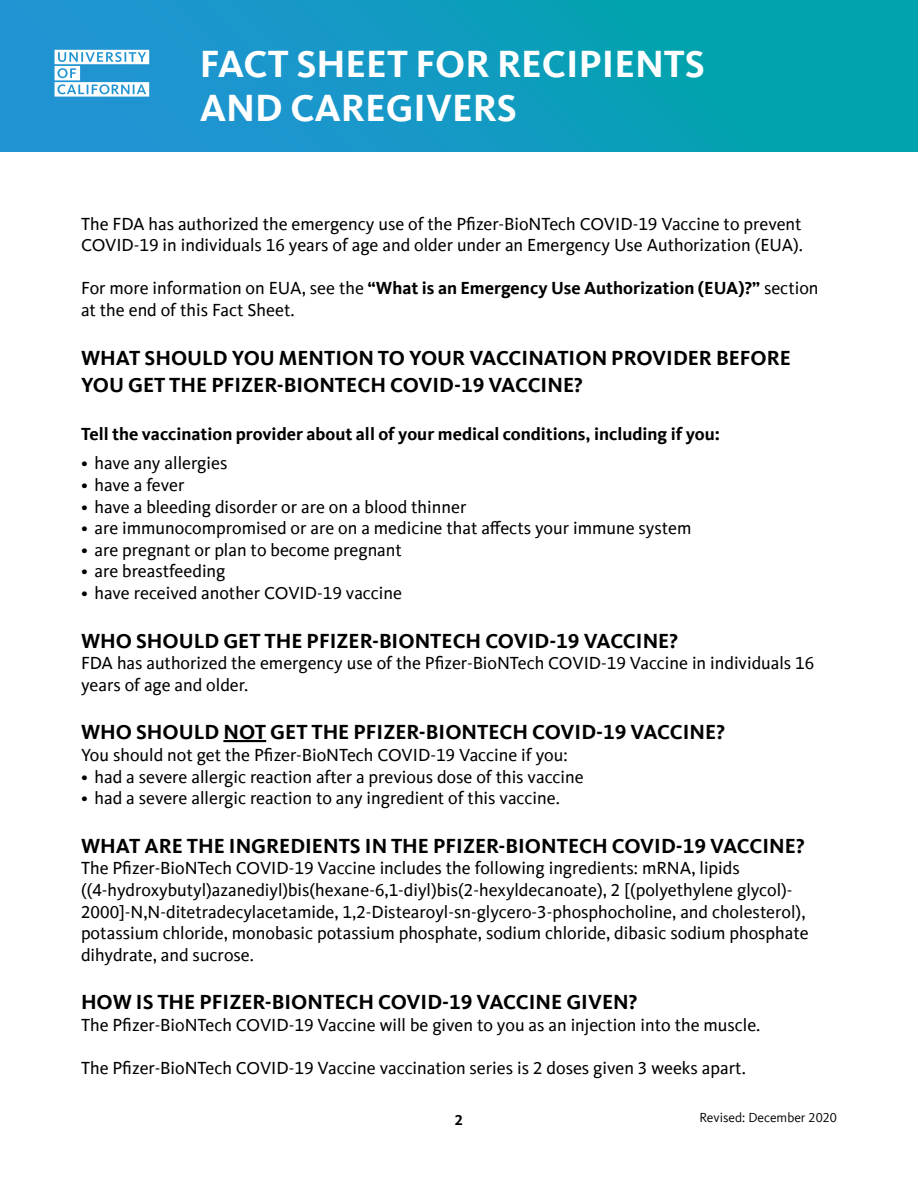
<style>
.page{position:relative;width:918px;height:1188px;background:#fff}
.page>*{position:absolute;margin:0;border:0;box-sizing:border-box;transform-origin:0 0}
.t1{font:700 39px "Kievit Offc Pro";color:#fff}
.CAPS_H1{font:700 21px/27px "Kievit Offc Pro";color:#000}
.t2{font:18px/21.6px "Kievit Offc Pro";color:#000}
.t3{font:700 18px "Kievit Offc Pro";color:#000}
.t4{font:700 15px "Kievit Offc Pro";color:#000}
.t5{font:13.5px "Kievit Offc Pro";color:#000}
.s1{font-weight:700}
</style>
<div class="page">
<div style="left:0;top:0;width:918px;height:152px;background:linear-gradient(to right,#2691d9,#00a5a7)"></div>
<svg style="left:1px;top:0;width:371px;height:116px;background:#289bd0"></svg>
<hr style="left:223px;top:740px;width:43px;height:2px;background:#000">
<p class="t1" style="left:200px;top:41px;width:507px">FACT SHEET FOR RECIPIENTS</p>
<p class="t1" style="left:200px;top:84px;width:319px">AND CAREGIVERS</p>
<p class="t2" style="left:81px;top:213px;width:724px">The FDA has authorized the emergency use of the Pfizer-BioNTech COVID-19 Vaccine to prevent<br>COVID-19 in individuals 16 years of age and older under an Emergency Use Authorization (EUA).</p>
<p class="t2" style="left:81px;top:278px;width:739px">For more information on EUA, see the <span class="s1">“What is an Emergency Use Authorization (EUA)?”</span> section at the end of this Fact Sheet.</p>
<p class="CAPS_H1" style="left:81px;top:344px;width:711px">WHAT SHOULD YOU MENTION TO YOUR VACCINATION PROVIDER BEFORE<br>YOU GET THE PFIZER-BIONTECH COVID-19 VACCINE?</p>
<p class="t3" style="left:81px;top:423px;width:640px">Tell the vaccination provider about all of your medical conditions, including if you:</p>
<p class="t2" style="left:81px;top:452px;width:148px">• have any allergies</p>
<p class="t2" style="left:81px;top:474px;width:105px">• have a fever</p>
<p class="t2" style="left:81px;top:496px;width:387px">• have a bleeding disorder or are on a blood thinner</p>
<p class="t2" style="left:81px;top:517px;width:612px">• are immunocompromised or are on a medicine that affects your immune system</p>
<p class="t2" style="left:81px;top:539px;width:322px">• are pregnant or plan to become pregnant</p>
<p class="t2" style="left:81px;top:560px;width:146px">• are breastfeeding</p>
<p class="t2" style="left:81px;top:582px;width:323px">• have received another COVID-19 vaccine</p>
<p class="CAPS_H1" style="left:81px;top:627px;width:599px">WHO SHOULD GET THE PFIZER-BIONTECH COVID-19 VACCINE?</p>
<p class="t2" style="left:81px;top:652px;width:735px">FDA has authorized the emergency use of the Pfizer-BioNTech COVID-19 Vaccine in individuals 16 years of age and older.</p>
<p class="CAPS_H1" style="left:81px;top:719px;width:646px">WHO SHOULD NOT GET THE PFIZER-BIONTECH COVID-19 VACCINE?</p>
<p class="t2" style="left:81px;top:744px;width:488px">You should not get the Pfizer-BioNTech COVID-19 Vaccine if you:</p>
<p class="t2" style="left:81px;top:766px;width:504px">• had a severe allergic reaction after a previous dose of this vaccine</p>
<p class="t2" style="left:81px;top:787px;width:480px">• had a severe allergic reaction to any ingredient of this vaccine.</p>
<p class="CAPS_H1" style="left:81px;top:832px;width:725px">WHAT ARE THE INGREDIENTS IN THE PFIZER-BIONTECH COVID-19 VACCINE?</p>
<p class="t2" style="left:81px;top:857px;width:729px">The Pfizer-BioNTech COVID-19 Vaccine includes the following ingredients: mRNA, lipids ((4-hydroxybutyl)azanediyl)bis(hexane-6,1-diyl)bis(2-hexyldecanoate), 2 [(polyethylene glycol)- 2000]-N,N-ditetradecylacetamide, 1,2-Distearoyl-sn-glycero-3-phosphocholine, and cholesterol), potassium chloride, monobasic potassium phosphate, sodium chloride, dibasic sodium phosphate dihydrate, and sucrose.</p>
<p class="CAPS_H1" style="left:81px;top:989px;width:558px">HOW IS THE PFIZER-BIONTECH COVID-19 VACCINE GIVEN?</p>
<p class="t2" style="left:81px;top:1014px;width:681px">The Pfizer-BioNTech COVID-19 Vaccine will be given to you as an injection into the muscle.</p>
<p class="t2" style="left:81px;top:1057px;width:667px">The Pfizer-BioNTech COVID-19 Vaccine vaccination series is 2 doses given 3 weeks apart.</p>
<p class="t4" style="left:455px;top:1111px;width:10px">2</p>
<p class="t5" style="left:699px;top:1110px;width:139px">Revised: December 2020</p>
</div>
